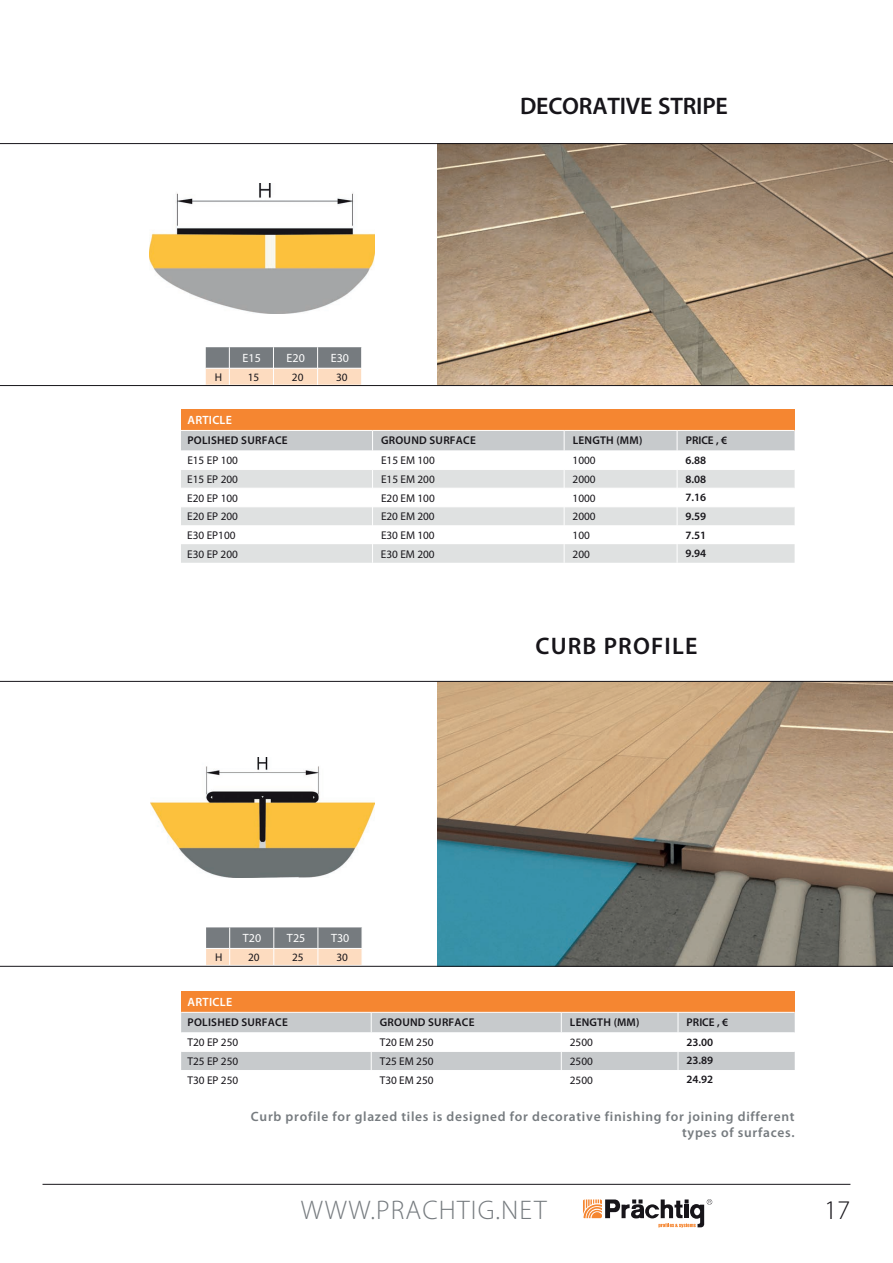
<style>
.page{position:relative;width:893px;height:1263px;background:#fff}
.page>*{position:absolute;margin:0;border:0;box-sizing:border-box;transform-origin:0 0}
.t1{font:300 27px "Myriad Pro";letter-spacing:.045em;color:#767b7f}
.t2{font:300 27px "Myriad Pro";color:#17151a}
.t3{font:600 24px "Myriad Pro";letter-spacing:-.01em;color:#17151a}
.t4{font:600 24px "Myriad Pro";letter-spacing:.05em;color:#17151a}
.t5{font:600 13.5px/16.2px "Myriad Pro";letter-spacing:.05em;color:#767b7f;text-align:right}
.t6{font:12px "Myriad Pro";letter-spacing:.005em;color:#fff}
.t7{font:600 12px "Myriad Pro";letter-spacing:.02em;color:#fff}
.t8{font:11.25px "Myriad Pro";color:#17151a}
.t9{font:600 11.25px "Myriad Pro";letter-spacing:.02em;color:#17151a}
</style>
<div class="page">
<svg style="left:583px;top:1199px;width:129px;height:28px"></svg>
<hr style="left:43px;top:1184px;width:807px;height:1px;background:#17151a">
<svg style="left:206px;top:347px;width:156px;height:38px;background:#b4a9a0"></svg>
<hr style="left:229px;top:368px;width:44px;height:1px;background:#fff">
<hr style="left:273px;top:368px;width:45px;height:1px;background:#fff">
<hr style="left:318px;top:368px;width:44px;height:1px;background:#fff">
<img style="left:438px;top:144px;width:455px;height:241px">
<img style="left:438px;top:682px;width:455px;height:284px">
<div style="left:181px;top:409px;width:614px;height:21px;background:#f58631"></div>
<svg style="left:181px;top:430px;width:614px;height:133px"></svg>
<div style="left:181px;top:991px;width:614px;height:21px;background:#f58631"></div>
<svg style="left:181px;top:1012px;width:614px;height:58px"></svg>
<img style="left:149px;top:184px;width:225px;height:129px">
<img style="left:150px;top:758px;width:224px;height:120px">
<svg style="left:206px;top:927px;width:157px;height:39px;background:#b5aaa1"></svg>
<hr style="left:230px;top:948px;width:44px;height:1px;background:#fff">
<hr style="left:274px;top:948px;width:44px;height:1px;background:#fff">
<hr style="left:318px;top:948px;width:44px;height:1px;background:#fff">
<hr style="left:0;top:385px;width:893px;height:1px;background:#17151a">
<hr style="left:0;top:143px;width:893px;height:1px;background:#17151a">
<hr style="left:0;top:966px;width:893px;height:1px;background:#17151a">
<hr style="left:0;top:681px;width:893px;height:1px;background:#17151a">
<p class="t6" style="left:242px;top:351px;width:20px">E15</p>
<p class="t6" style="left:287px;top:351px;width:20px">E20</p>
<p class="t6" style="left:331px;top:351px;width:20px">E30</p>
<p class="t8" style="left:215px;top:370px;width:9px">H</p>
<p class="t8" style="left:248px;top:370px;width:13px">15</p>
<p class="t8" style="left:292px;top:370px;width:13px">20</p>
<p class="t8" style="left:336px;top:370px;width:13px">30</p>
<p class="t3" style="left:520px;top:90px;width:209px">DECORATIVE STRIPE</p>
<p class="t7" style="left:187px;top:412px;width:46px">ARTICLE</p>
<p class="t9" style="left:187px;top:433px;width:102px">POLISHED SURFACE</p>
<p class="t9" style="left:381px;top:433px;width:96px">GROUND SURFACE</p>
<p class="t9" style="left:573px;top:433px;width:71px">LENGTH (MM)</p>
<p class="t9" style="left:686px;top:433px;width:43px">PRICE , €</p>
<p class="t8" style="left:187px;top:454px;width:52px">E15 EP 100</p>
<p class="t8" style="left:381px;top:454px;width:55px">E15 EM 100</p>
<p class="t8" style="left:573px;top:454px;width:25px">1000</p>
<p class="t9" style="left:686px;top:453px;width:22px">6.88</p>
<p class="t8" style="left:187px;top:472px;width:52px">E15 EP 200</p>
<p class="t8" style="left:381px;top:472px;width:55px">E15 EM 200</p>
<p class="t8" style="left:573px;top:472px;width:25px">2000</p>
<p class="t9" style="left:686px;top:472px;width:22px">8.08</p>
<p class="t8" style="left:187px;top:491px;width:52px">E20 EP 100</p>
<p class="t8" style="left:381px;top:491px;width:55px">E20 EM 100</p>
<p class="t8" style="left:573px;top:491px;width:25px">1000</p>
<p class="t9" style="left:686px;top:490px;width:22px">7.16</p>
<p class="t8" style="left:187px;top:510px;width:52px">E20 EP 200</p>
<p class="t8" style="left:381px;top:510px;width:55px">E20 EM 200</p>
<p class="t8" style="left:573px;top:510px;width:25px">2000</p>
<p class="t9" style="left:685px;top:509px;width:22px">9.59</p>
<p class="t8" style="left:187px;top:528px;width:50px">E30 EP100</p>
<p class="t8" style="left:381px;top:528px;width:55px">E30 EM 100</p>
<p class="t8" style="left:573px;top:528px;width:19px">100</p>
<p class="t9" style="left:685px;top:528px;width:22px">7.51</p>
<p class="t8" style="left:187px;top:547px;width:52px">E30 EP 200</p>
<p class="t8" style="left:381px;top:547px;width:55px">E30 EM 200</p>
<p class="t8" style="left:573px;top:547px;width:19px">200</p>
<p class="t9" style="left:685px;top:546px;width:22px">9.94</p>
<p class="t6" style="left:243px;top:931px;width:20px">T20</p>
<p class="t6" style="left:287px;top:931px;width:20px">T25</p>
<p class="t6" style="left:331px;top:931px;width:20px">T30</p>
<p class="t8" style="left:215px;top:950px;width:9px">H</p>
<p class="t8" style="left:248px;top:950px;width:13px">20</p>
<p class="t8" style="left:292px;top:950px;width:13px">25</p>
<p class="t8" style="left:336px;top:950px;width:13px">30</p>
<p class="t4" style="left:535px;top:631px;width:163px">CURB PROFILE</p>
<p class="t7" style="left:188px;top:994px;width:46px">ARTICLE</p>
<p class="t9" style="left:188px;top:1015px;width:102px">POLISHED SURFACE</p>
<p class="t9" style="left:380px;top:1015px;width:96px">GROUND SURFACE</p>
<p class="t9" style="left:570px;top:1015px;width:71px">LENGTH (MM)</p>
<p class="t9" style="left:687px;top:1015px;width:43px">PRICE , €</p>
<p class="t8" style="left:188px;top:1035px;width:52px">T20 EP 250</p>
<p class="t8" style="left:380px;top:1035px;width:55px">T20 EM 250</p>
<p class="t8" style="left:570px;top:1035px;width:25px">2500</p>
<p class="t9" style="left:686px;top:1035px;width:28px">23.00</p>
<p class="t8" style="left:188px;top:1054px;width:52px">T25 EP 250</p>
<p class="t8" style="left:380px;top:1054px;width:55px">T25 EM 250</p>
<p class="t8" style="left:570px;top:1054px;width:25px">2500</p>
<p class="t9" style="left:686px;top:1053px;width:28px">23.89</p>
<p class="t8" style="left:188px;top:1073px;width:52px">T30 EP 250</p>
<p class="t8" style="left:380px;top:1073px;width:55px">T30 EM 250</p>
<p class="t8" style="left:570px;top:1073px;width:25px">2500</p>
<p class="t9" style="left:686px;top:1072px;width:28px">24.92</p>
<p class="t5" style="left:251px;top:1108px;width:545px">Curb profile for glazed tiles is designed for decorative finishing for joining different types of surfaces.</p>
<h1 class="t1" style="left:301px;top:1194px;width:247px">WWW.PRACHTIG.NET</h1>
<h1 class="t2" style="left:824px;top:1194px;width:28px">17</h1>
</div>
